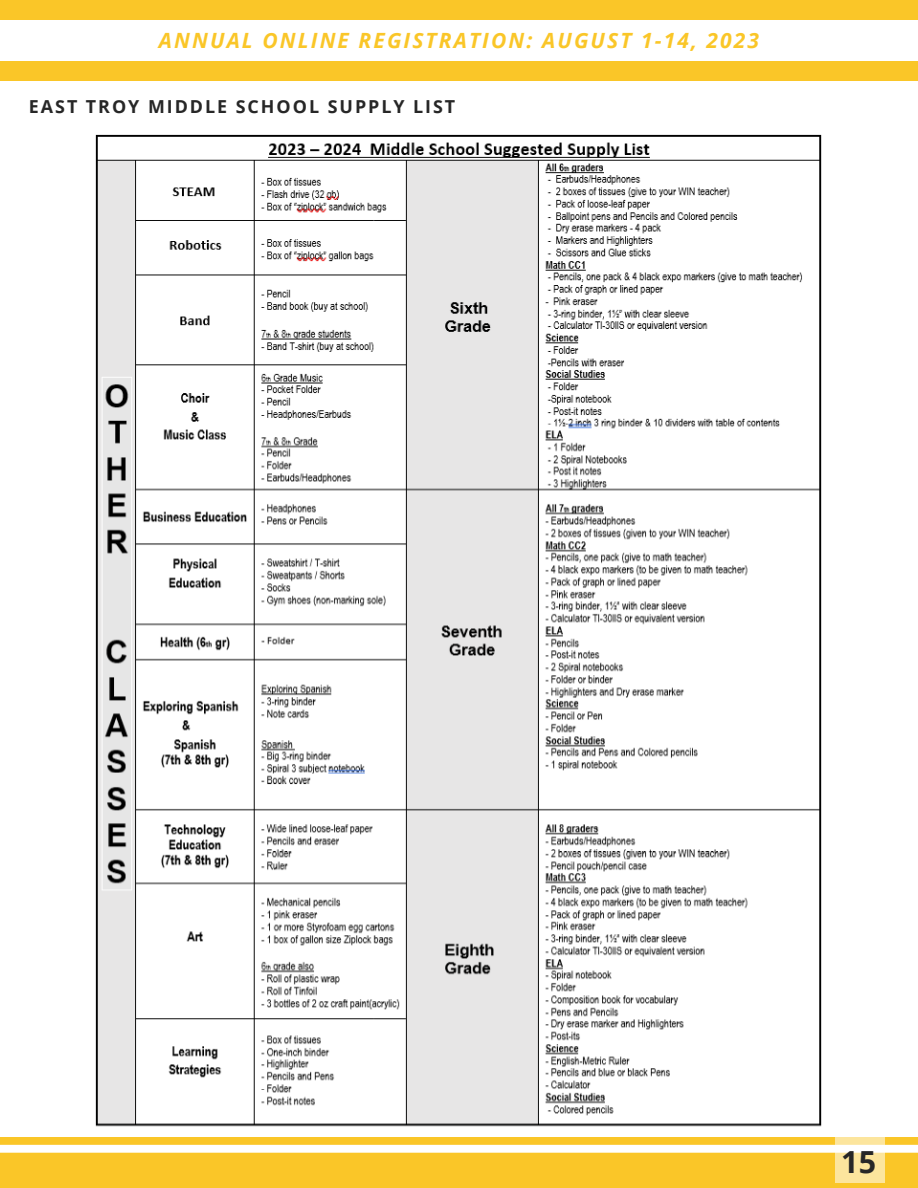
<style>
.page{position:relative;width:918px;height:1188px;background:#fff}
.page>*{position:absolute;margin:0;border:0;box-sizing:border-box;transform-origin:0 0}
.t1{font:700 30.45px "Open Sans";color:#272727}
.t2{font:italic 700 21px "Open Sans";letter-spacing:.1em;color:#fac628}
.t3{font:700 17.85px "Open Sans";letter-spacing:.11em;color:#272727}
</style>
<div class="page">
<div style="left:0;top:1138px;width:918px;height:50px;background:#fac628"></div>
<div style="left:0;top:1145px;width:918px;height:8px;background:#fff"></div>
<svg style="left:835px;top:1138px;width:49px;height:45px;fill:#fce59d"></svg>
<div style="left:0;top:0;width:918px;height:81px;background:#fac628"></div>
<div style="left:0;top:21px;width:918px;height:40px;background:#fff"></div>
<img style="left:95px;top:134px;width:727px;height:993px">
<p class="t2" style="left:159px;top:25px;width:602px">ANNUAL ONLINE REGISTRATION: AUGUST 1-14, 2023</p>
<p class="t3" style="left:29px;top:94px;width:428px">EAST TROY MIDDLE SCHOOL SUPPLY LIST</p>
<p class="t1" style="left:841px;top:1140px;width:36px">15</p>
</div>
